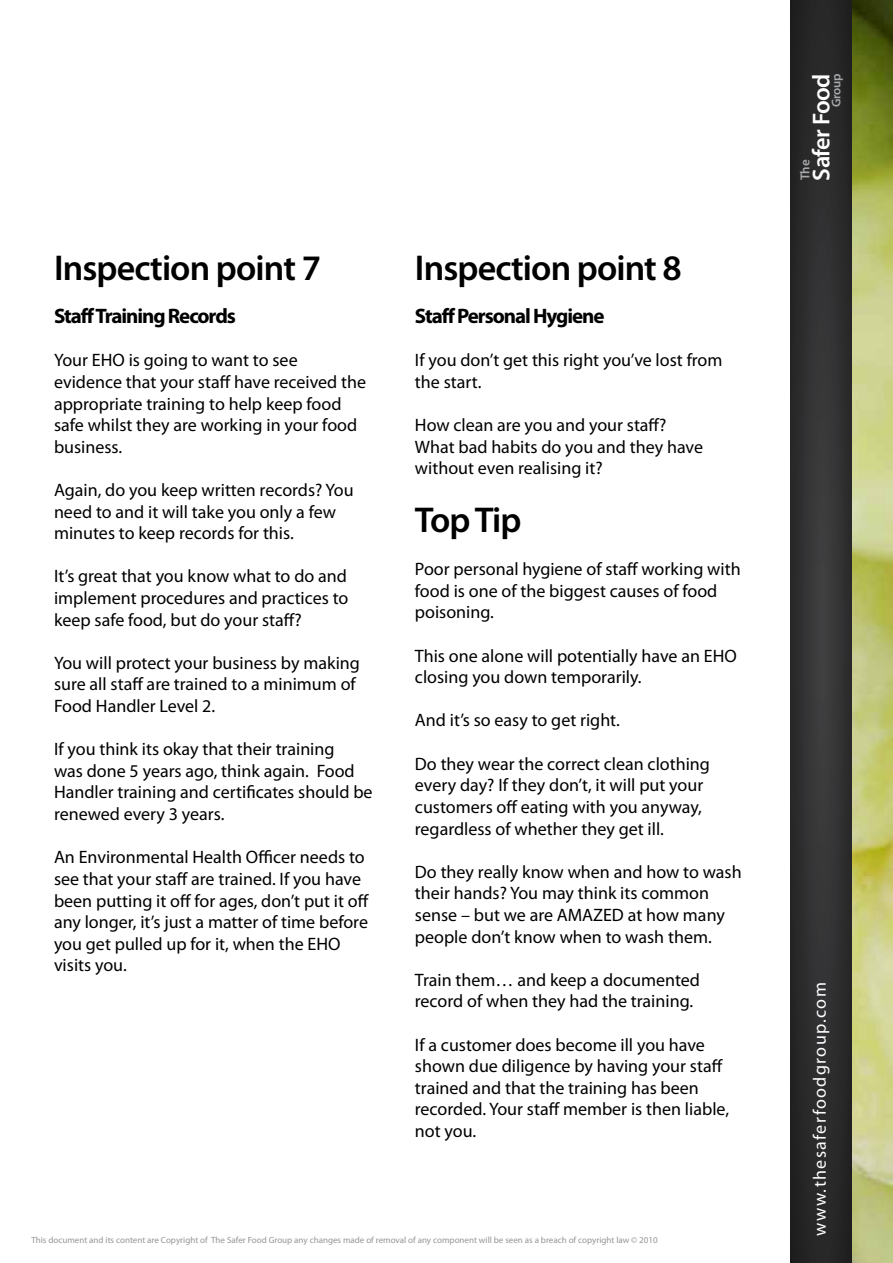
<style>
.page{position:relative;width:893px;height:1263px;background:#fff}
.page>*{position:absolute;margin:0;border:0;box-sizing:border-box;transform-origin:0 0}
.t1{font:600 36px "Myriad Pro";letter-spacing:-.025em;color:#000}
.t2{font:600 24.45px "Myriad Pro";letter-spacing:-.025em;color:#fff}
.t3{font:700 21px "Myriad Pro";letter-spacing:-.05em;color:#000}
.t4{font:18px/21.6px "Myriad Pro";color:#000}
.t5{font:18px "Myriad Pro";letter-spacing:.075em;color:#fff}
.t6{font:600 13.05px "Myriad Pro";color:#a7a9ac}
.t7{font:600 12.6px "Myriad Pro";letter-spacing:-.025em;color:#a7a9ac}
.t8{font:9px "Myriad Pro";color:#939598}
</style>
<div class="page">
<svg style="left:791px;top:0;width:62px;height:1263px;background:#302f2f"></svg>
<img style="left:853px;top:0;width:40px;height:1263px">
<h1 class="t1" style="left:54px;top:245px;width:268px">Inspection point 7</h1>
<p class="t3" style="left:54px;top:302px;width:183px">Staff Training Records</p>
<p class="t4" style="left:54px;top:349px;width:314px">Your EHO is going to want to see evidence that your staff have received the appropriate training to help keep food safe whilst they are working in your food business.</p>
<p class="t4" style="left:54px;top:479px;width:301px">Again, do you keep written records? You need to and it will take you only a few minutes to keep records for this.</p>
<p class="t4" style="left:54px;top:565px;width:296px;text-align:justify">It’s great that you know what to do and implement procedures and practices to keep safe food, but do your staff?</p>
<p class="t4" style="left:54px;top:652px;width:308px">You will protect your business by making sure all staff are trained to a minimum of<br>Food Handler Level 2.</p>
<p class="t4" style="left:54px;top:738px;width:320px">If you think its okay that their training<br>was done 5 years ago, think again. Food Handler training and certificates should be renewed every 3 years.</p>
<p class="t4" style="left:54px;top:846px;width:316px">An Environmental Health Officer needs to see that your staff are trained. If you have been putting it off for ages, don’t put it off any longer, it’s just a matter of time before you get pulled up for it, when the EHO visits you.</p>
<h1 class="t1" style="left:415px;top:245px;width:268px">Inspection point 8</h1>
<p class="t3" style="left:415px;top:302px;width:191px">Staff Personal Hygiene</p>
<p class="t4" style="left:415px;top:349px;width:309px">If you don’t get this right you’ve lost from the start.</p>
<p class="t4" style="left:415px;top:414px;width:290px">How clean are you and your staff?<br>What bad habits do you and they have without even realising it?</p>
<h1 class="t1" style="left:415px;top:497px;width:108px">Top Tip</h1>
<p class="t4" style="left:415px;top:558px;width:327px">Poor personal hygiene of staff working with food is one of the biggest causes of food poisoning.</p>
<p class="t4" style="left:415px;top:644px;width:323px">This one alone will potentially have an EHO closing you down temporarily.</p>
<p class="t4" style="left:415px;top:709px;width:206px">And it’s so easy to get right.</p>
<p class="t4" style="left:415px;top:752px;width:297px">Do they wear the correct clean clothing every day? If they don’t, it will put your customers off eating with you anyway, regardless of whether they get ill.</p>
<p class="t4" style="left:415px;top:860px;width:328px">Do they really know when and how to wash their hands? You may think its common sense – but we are AMAZED at how many people don’t know when to wash them.</p>
<p class="t4" style="left:415px;top:968px;width:287px">Train them… and keep a documented record of when they had the training.</p>
<p class="t4" style="left:415px;top:1033px;width:316px">If a customer does become ill you have shown due diligence by having your staff trained and that the training has been recorded. Your staff member is then liable, not you.</p>
<p class="t8" style="left:31px;top:1234px;width:628px">This document and its content are Copyright of The Safer Food Group any changes made of removal of any component will be seen as a breach of copyright law © 2010</p>
<h2 class="t2" style="left:806px;top:181px;width:109px;rotate:-90deg">Safer Food</h2>
<p class="t7" style="left:828px;top:107px;width:35px;rotate:-90deg">Group</p>
<p class="t6" style="left:797px;top:180px;width:22px;rotate:-90deg">The</p>
<p class="t5" style="left:809px;top:1236px;width:255px;rotate:-90deg">www.thesaferfoodgroup.com</p>
</div>
